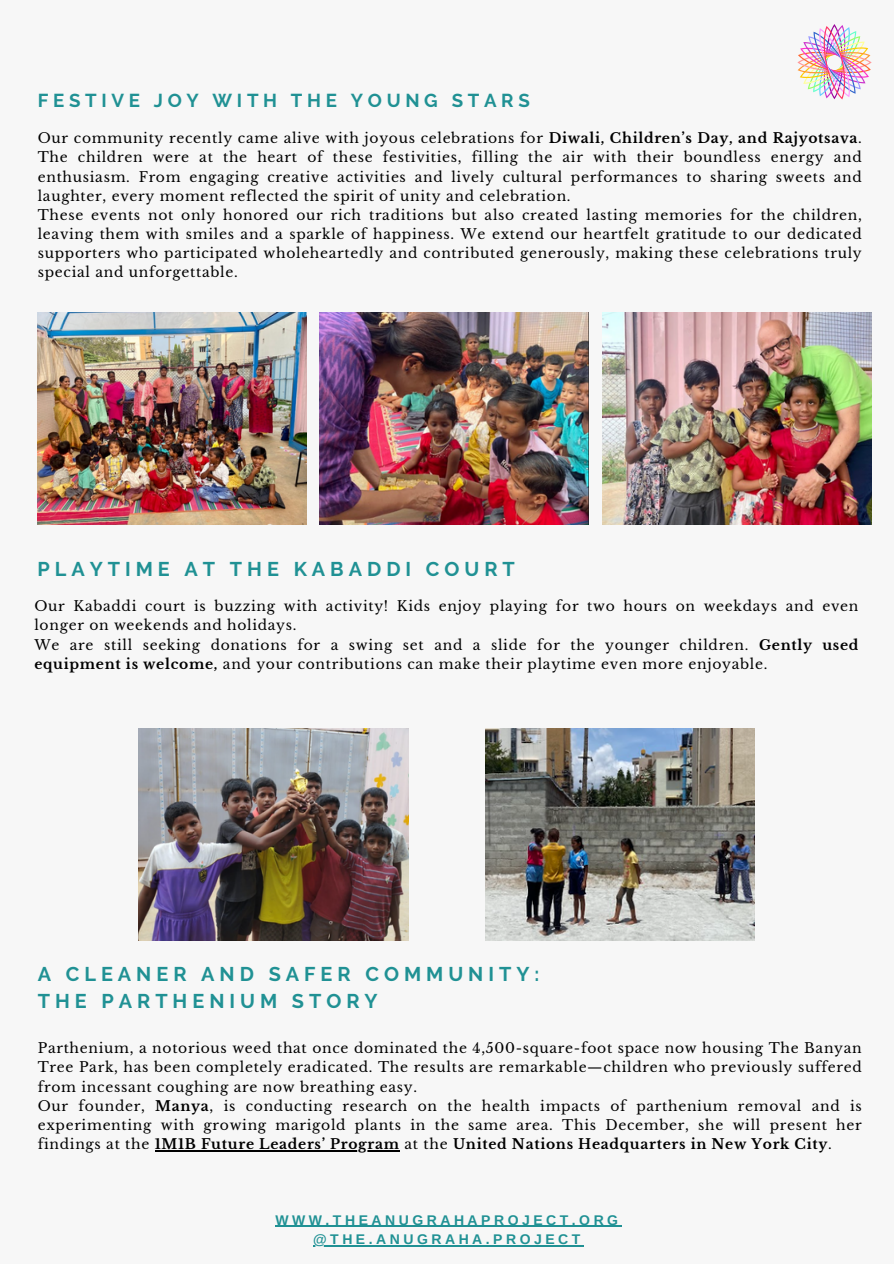
<style>
.page{position:relative;width:894px;height:1264px;background:#fff}
.page>*{position:absolute;margin:0;border:0;box-sizing:border-box;transform-origin:0 0}
.t1{font:700 19.8px/27px "Raleway";letter-spacing:.25em;color:#209194}
.t2{font:700 18.75px "Raleway";letter-spacing:.25em;color:#209194}
.t3{font:13.95px/19.2px "Libre Baskerville";letter-spacing:.05em;color:#000;text-align:justify}
.t4{font:700 13.95px "Arimo";letter-spacing:.25em;color:#209194}
.s1{font-weight:700}
</style>
<div class="page">
<div style="left:0;top:0;width:893px;height:1263px;background:#f7f7f7"></div>
<img style="left:37px;top:312px;width:269px;height:212px">
<img style="left:797px;top:24px;width:74px;height:75px">
<img style="left:319px;top:312px;width:269px;height:212px">
<img style="left:602px;top:312px;width:269px;height:212px">
<img style="left:139px;top:729px;width:269px;height:211px">
<img style="left:485px;top:729px;width:269px;height:211px">
<hr style="left:275px;top:1225px;width:346px;height:1px;background:#209194">
<hr style="left:313px;top:1244px;width:271px;height:1px;background:#209194">
<hr style="left:155px;top:1149px;width:244px;height:2px;background:#000">
<p class="t2" style="left:38px;top:89px;width:493px">FESTIVE JOY WITH THE YOUNG STARS</p>
<p class="t3" style="left:38px;top:129px;width:825px">Our community recently came alive with joyous celebrations for <span class="s1">Diwali, Children’s Day, and Rajyotsava</span>.<br>The children were at the heart of these festivities, filling the air with their boundless energy and enthusiasm. From engaging creative activities and lively cultural performances to sharing sweets and laughter, every moment reflected the spirit of unity and celebration.</p>
<h1 class="t3" style="left:38px;top:205px;width:825px">These events not only honored our rich traditions but also created lasting memories for the children, leaving them with smiles and a sparkle of happiness. We extend our heartfelt gratitude to our dedicated supporters who participated wholeheartedly and contributed generously, making these celebrations truly special and unforgettable.</h1>
<p class="t1" style="left:37px;top:555px;width:479px">PLAYTIME AT THE KABADDI COURT</p>
<p class="t3" style="left:34px;top:597px;width:825px">Our Kabaddi court is buzzing with activity! Kids enjoy playing for two hours on weekdays and even longer on weekends and holidays.</p>
<p class="t3" style="left:34px;top:635px;width:825px">We are still seeking donations for a swing set and a slide for the younger children. <span class="s1">Gently used equipment is welcome,</span> and your contributions can make their playtime even more enjoyable.</p>
<p class="t1" style="left:38px;top:960px;width:503px">A CLEANER AND SAFER COMMUNITY:<br>THE PARTHENIUM STORY</p>
<p class="t3" style="left:38px;top:1038px;width:825px">Parthenium, a notorious weed that once dominated the 4,500-square-foot space now housing The Banyan Tree Park, has been completely eradicated. The results are remarkable—children who previously suffered from incessant coughing are now breathing easy.</p>
<p class="t3" style="left:38px;top:1096px;width:825px">Our founder, <span class="s1">Manya</span>, is conducting research on the health impacts of parthenium removal and is experimenting with growing marigold plants in the same area. This December, she will present her findings at the <span class="s1">1M1B Future Leaders’ Program</span> at the <span class="s1">United Nations Headquarters in New York City</span>.</p>
<p class="t4" style="left:275px;top:1211px;width:344px">WWW.THEANUGRAHAPROJECT.ORG</p>
<h1 class="t4" style="left:313px;top:1231px;width:269px">@THE.ANUGRAHA.PROJECT</h1>
</div>
